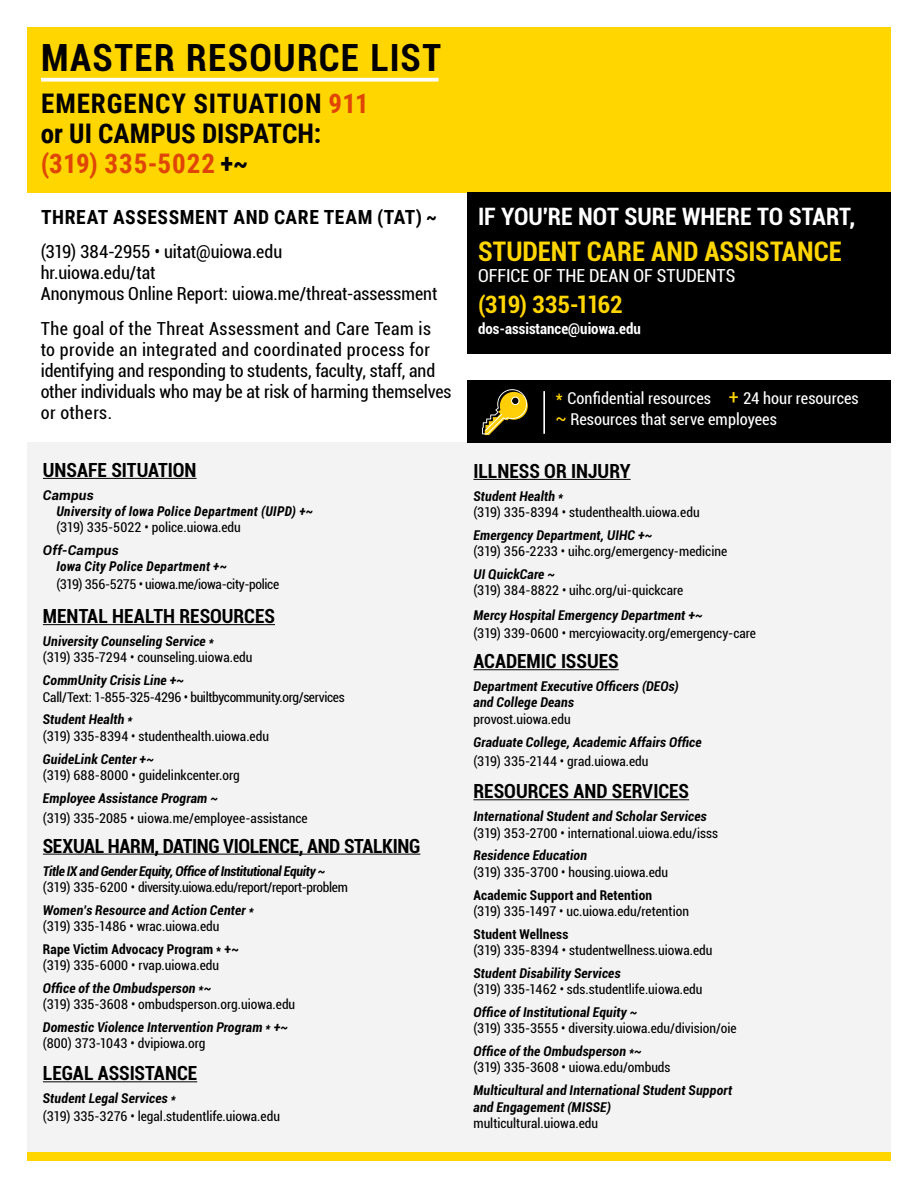
<style>
.page{position:relative;width:918px;height:1188px;background:#fff}
.page>*{position:absolute;margin:0;border:0;box-sizing:border-box;transform-origin:0 0}
.Bulleted_Body{font:700 condensed 37.5px "Roboto";letter-spacing:.035em;color:#000}
.Bulleted_Body-2{font:700 condensed 27px "Roboto";color:#ffd600}
.t1{font:700 27px "Roboto Condensed";letter-spacing:.035em;color:#000}
.t2{font:700 27px "Roboto Condensed";letter-spacing:.01em;color:#000}
.t3{font:700 27px "Roboto Condensed";letter-spacing:.035em;color:#df4505}
.Bulleted_Body-3{font:700 condensed 24px "Roboto";color:#fff}
.Bulleted_Body-4{font:700 condensed 24px "Roboto";letter-spacing:-.03em;color:#ffd600}
.Bulleted_Body-5{font:700 condensed 19.5px "Roboto";color:#000}
.Bulleted_Body-6{font:700 condensed 19.5px "Roboto";letter-spacing:-.02em;color:#000}
.Bulleted_Body-7{font:700 19.5px "Roboto Condensed";letter-spacing:.03em;color:#000}
.Bulleted_Body-8{font:condensed 18px/21px "Roboto";color:#000}
.Bulleted_Body-9{font:condensed 18px "Roboto";letter-spacing:.025em;color:#000}
.Bulleted_Body-10{font:condensed 18px "Roboto";color:#fff}
.Bulleted_Body-11{font:condensed 16.35px "Roboto";color:#fff}
.Bulleted_Body-12{font:700 condensed 15px "Roboto";color:#fff}
.Bulleted_Body-13{font:condensed 13.5px "Roboto";color:#000}
.Bulleted_Body-14{font:italic 700 condensed 13.5px/16.2px "Roboto";letter-spacing:.015em;color:#000}
.Bulleted_Body-15{font:condensed 13.5px "Roboto";letter-spacing:-.025em;color:#000}
.Bulleted_Body-16{font:700 condensed 13.5px "Roboto";letter-spacing:.015em;color:#000}
.Bulleted_Body-17{font:italic 700 13.5px "Roboto Condensed";letter-spacing:.015em;color:#000}
.Bulleted_Body-18{font:italic 700 condensed 13.5px "Roboto";letter-spacing:-.02em;color:#000}
.Bulleted_Body-19{font:italic 700 13.5px "Roboto";letter-spacing:.015em;color:#000}
.s1{color:#e14403}
.s2{color:#df4505}
.s3{color:#000}
.s4{font-size:19.5px;color:#ffd600}
</style>
<div class="page">
<div style="left:27px;top:27px;width:864px;height:165px;background:#ffd600"></div>
<div style="left:27px;top:443px;width:864px;height:718px;background:#f3f3f4"></div>
<div style="left:467px;top:380px;width:424px;height:63px;background:#000"></div>
<svg style="left:482px;top:389px;width:46px;height:46px"></svg>
<hr style="left:543px;top:391px;width:2px;height:43px;background:#fff">
<div style="left:468px;top:192px;width:423px;height:162px;background:#000"></div>
<hr style="left:43px;top:478px;width:154px;height:1px;background:#000">
<hr style="left:43px;top:624px;width:232px;height:1px;background:#000">
<hr style="left:43px;top:854px;width:377px;height:1px;background:#000">
<hr style="left:43px;top:1081px;width:154px;height:1px;background:#000">
<hr style="left:473px;top:479px;width:158px;height:1px;background:#000">
<hr style="left:473px;top:669px;width:146px;height:1px;background:#000">
<hr style="left:473px;top:799px;width:216px;height:1px;background:#000">
<div style="left:27px;top:1152px;width:864px;height:9px;background:#ffd600"></div>
<svg style="left:41px;top:78px;width:397px;height:4px;background:#fffae2"></svg>
<p class="Bulleted_Body" style="left:41px;top:31px;width:401px">MASTER RESOURCE LIST</p>
<p class="t1" style="left:41px;top:84px;width:329px">EMERGENCY SITUATION <span class="s1">9</span><span class="s2">11</span></p>
<p class="t2" style="left:41px;top:114px;width:282px">or UI CAMPUS DISPATCH:</p>
<p class="t3" style="left:41px;top:144px;width:209px">(319) 335-5022 <span class="s3">+~</span></p>
<p class="Bulleted_Body-7" style="left:41px;top:203px;width:398px">THREAT ASSESSMENT AND CARE TEAM (TAT) ~</p>
<p class="Bulleted_Body-8" style="left:41px;top:241px;width:243px">(319) 384-2955 • uitat@uiowa.edu</p>
<p class="Bulleted_Body-8" style="left:41px;top:262px;width:116px">hr.uiowa.edu/tat</p>
<p class="Bulleted_Body-8" style="left:41px;top:283px;width:398px">Anonymous Online Report: uiowa.me/threat-assessment</p>
<p class="Bulleted_Body-9" style="left:41px;top:316px;width:392px">The goal of the Threat Assessment and Care Team is</p>
<p class="Bulleted_Body-8" style="left:41px;top:338px;width:412px">to provide an integrated and coordinated process for identifying and responding to students, faculty, staff, and other individuals who may be at risk of harming themselves or others.</p>
<p class="Bulleted_Body-5" style="left:43px;top:456px;width:155px">UNSAFE SITUATION</p>
<p class="Bulleted_Body-19" style="left:43px;top:486px;width:52px">Campus</p>
<p class="Bulleted_Body-17" style="left:56px;top:502px;width:258px">University of Iowa Police Department (UIPD) +~</p>
<p class="Bulleted_Body-13" style="left:56px;top:518px;width:186px">(319) 335-5022 • police.uiowa.edu</p>
<p class="Bulleted_Body-19" style="left:43px;top:541px;width:77px">Off-Campus</p>
<p class="Bulleted_Body-17" style="left:56px;top:557px;width:172px">Iowa City Police Department +~</p>
<p class="Bulleted_Body-15" style="left:56px;top:575px;width:224px">(319) 356-5275 • uiowa.me/iowa-city-police</p>
<p class="Bulleted_Body-5" style="left:43px;top:603px;width:234px">MENTAL HEALTH RESOURCES</p>
<p class="Bulleted_Body-14" style="left:43px;top:633px;width:173px">University Counseling Service *</p>
<p class="Bulleted_Body-13" style="left:43px;top:648px;width:211px">(319) 335-7294 • counseling.uiowa.edu</p>
<p class="Bulleted_Body-14" style="left:43px;top:672px;width:143px">CommUnity Crisis Line +~</p>
<p class="Bulleted_Body-15" style="left:43px;top:687px;width:303px">Call/Text: 1-855-325-4296 • builtbycommunity.org/services</p>
<p class="Bulleted_Body-14" style="left:43px;top:711px;width:91px">Student Health *</p>
<p class="Bulleted_Body-13" style="left:43px;top:726px;width:228px">(319) 335-8394 • studenthealth.uiowa.edu</p>
<p class="Bulleted_Body-14" style="left:43px;top:750px;width:112px">GuideLink Center +~</p>
<p class="Bulleted_Body-13" style="left:43px;top:766px;width:198px">(319) 688-8000 • guidelinkcenter.org</p>
<p class="Bulleted_Body-14" style="left:43px;top:789px;width:176px">Employee Assistance Program ~</p>
<p class="Bulleted_Body-13" style="left:43px;top:808px;width:266px">(319) 335-2085 • uiowa.me/employee-assistance</p>
<p class="Bulleted_Body-6" style="left:43px;top:832px;width:379px">SEXUAL HARM, DATING VIOLENCE, AND STALKING</p>
<p class="Bulleted_Body-18" style="left:43px;top:861px;width:284px">Title IX and Gender Equity, Office of Institutional Equity ~</p>
<p class="Bulleted_Body-15" style="left:43px;top:878px;width:307px">(319) 335-6200 • diversity.uiowa.edu/report/report-problem</p>
<p class="Bulleted_Body-14" style="left:43px;top:901px;width:212px">Women’s Resource and Action Center *</p>
<p class="Bulleted_Body-13" style="left:43px;top:917px;width:178px">(319) 335-1486 • wrac.uiowa.edu</p>
<p class="Bulleted_Body-16" style="left:43px;top:940px;width:197px">Rape Victim Advocacy Program * +~</p>
<p class="Bulleted_Body-13" style="left:43px;top:956px;width:178px">(319) 335-6000 • rvap.uiowa.edu</p>
<p class="Bulleted_Body-14" style="left:43px;top:980px;width:170px">Office of the Ombudsperson *~</p>
<p class="Bulleted_Body-13" style="left:43px;top:995px;width:254px">(319) 335-3608 • ombudsperson.org.uiowa.edu</p>
<p class="Bulleted_Body-14" style="left:43px;top:1019px;width:247px">Domestic Violence Intervention Program * +~</p>
<p class="Bulleted_Body-13" style="left:43px;top:1034px;width:164px">(800) 373-1043 • dvipiowa.org</p>
<p class="Bulleted_Body-5" style="left:43px;top:1060px;width:156px">LEGAL ASSISTANCE</p>
<p class="Bulleted_Body-14" style="left:43px;top:1090px;width:134px">Student Legal Services *</p>
<p class="Bulleted_Body-13" style="left:43px;top:1107px;width:239px">(319) 335-3276 • legal.studentlife.uiowa.edu</p>
<p class="Bulleted_Body-3" style="left:478px;top:199px;width:379px">IF YOU'RE NOT SURE WHERE TO START,</p>
<p class="Bulleted_Body-2" style="left:478px;top:232px;width:365px">STUDENT CARE AND ASSISTANCE</p>
<p class="Bulleted_Body-10" style="left:478px;top:263px;width:259px">OFFICE OF THE DEAN OF STUDENTS</p>
<p class="Bulleted_Body-4" style="left:478px;top:287px;width:146px">(319) 335-1162</p>
<p class="Bulleted_Body-12" style="left:478px;top:319px;width:164px">dos-assistance@uiowa.edu</p>
<p class="Bulleted_Body-11" style="left:556px;top:387px;width:305px"><span class="s4">*</span> Confidential resources <span class="s4">+</span> 24 hour resources</p>
<p class="Bulleted_Body-11" style="left:556px;top:408px;width:223px"><span class="s4">~</span> Resources that serve employees</p>
<p class="Bulleted_Body-5" style="left:473px;top:457px;width:159px">ILLNESS OR INJURY</p>
<p class="Bulleted_Body-14" style="left:473px;top:488px;width:91px">Student Health *</p>
<p class="Bulleted_Body-13" style="left:473px;top:503px;width:228px">(319) 335-8394 • studenthealth.uiowa.edu</p>
<p class="Bulleted_Body-14" style="left:473px;top:527px;width:180px">Emergency Department, UIHC +~</p>
<p class="Bulleted_Body-13" style="left:473px;top:542px;width:255px">(319) 356-2233 • uihc.org/emergency-medicine</p>
<p class="Bulleted_Body-14" style="left:473px;top:566px;width:83px">UI QuickCare ~</p>
<p class="Bulleted_Body-13" style="left:473px;top:581px;width:211px">(319) 384-8822 • uihc.org/ui-quickcare</p>
<p class="Bulleted_Body-14" style="left:473px;top:607px;width:231px">Mercy Hospital Emergency Department +~</p>
<p class="Bulleted_Body-13" style="left:473px;top:624px;width:284px">(319) 339-0600 • mercyiowacity.org/emergency-care</p>
<p class="Bulleted_Body-5" style="left:473px;top:648px;width:147px">ACADEMIC ISSUES</p>
<p class="Bulleted_Body-14" style="left:473px;top:678px;width:207px">Department Executive Officers (DEOs) and College Deans</p>
<p class="Bulleted_Body-13" style="left:473px;top:710px;width:99px">provost.uiowa.edu</p>
<p class="Bulleted_Body-14" style="left:473px;top:733px;width:230px">Graduate College, Academic Affairs Office</p>
<p class="Bulleted_Body-13" style="left:473px;top:752px;width:177px">(319) 335-2144 • grad.uiowa.edu</p>
<p class="Bulleted_Body-5" style="left:473px;top:778px;width:217px">RESOURCES AND SERVICES</p>
<p class="Bulleted_Body-14" style="left:473px;top:808px;width:235px">International Student and Scholar Services</p>
<p class="Bulleted_Body-13" style="left:473px;top:823px;width:246px">(319) 353-2700 • international.uiowa.edu/isss</p>
<p class="Bulleted_Body-14" style="left:473px;top:847px;width:115px">Residence Education</p>
<p class="Bulleted_Body-13" style="left:473px;top:862px;width:196px">(319) 335-3700 • housing.uiowa.edu</p>
<p class="Bulleted_Body-16" style="left:473px;top:885px;width:180px">Academic Support and Retention</p>
<p class="Bulleted_Body-13" style="left:473px;top:902px;width:217px">(319) 335-1497 • uc.uiowa.edu/retention</p>
<p class="Bulleted_Body-16" style="left:473px;top:925px;width:96px">Student Wellness</p>
<p class="Bulleted_Body-13" style="left:473px;top:941px;width:240px">(319) 335-8394 • studentwellness.uiowa.edu</p>
<p class="Bulleted_Body-14" style="left:473px;top:965px;width:149px">Student Disability Services</p>
<p class="Bulleted_Body-13" style="left:473px;top:980px;width:231px">(319) 335-1462 • sds.studentlife.uiowa.edu</p>
<p class="Bulleted_Body-14" style="left:473px;top:1004px;width:165px">Office of Institutional Equity ~</p>
<p class="Bulleted_Body-13" style="left:473px;top:1019px;width:265px">(319) 335-3555 • diversity.uiowa.edu/division/oie</p>
<p class="Bulleted_Body-14" style="left:473px;top:1043px;width:170px">Office of the Ombudsperson *~</p>
<p class="Bulleted_Body-13" style="left:473px;top:1058px;width:199px">(319) 335-3608 • uiowa.edu/ombuds</p>
<p class="Bulleted_Body-14" style="left:473px;top:1082px;width:260px">Multicultural and International Student Support and Engagement (MISSE)</p>
<p class="Bulleted_Body-13" style="left:473px;top:1114px;width:126px">multicultural.uiowa.edu</p>
</div>
